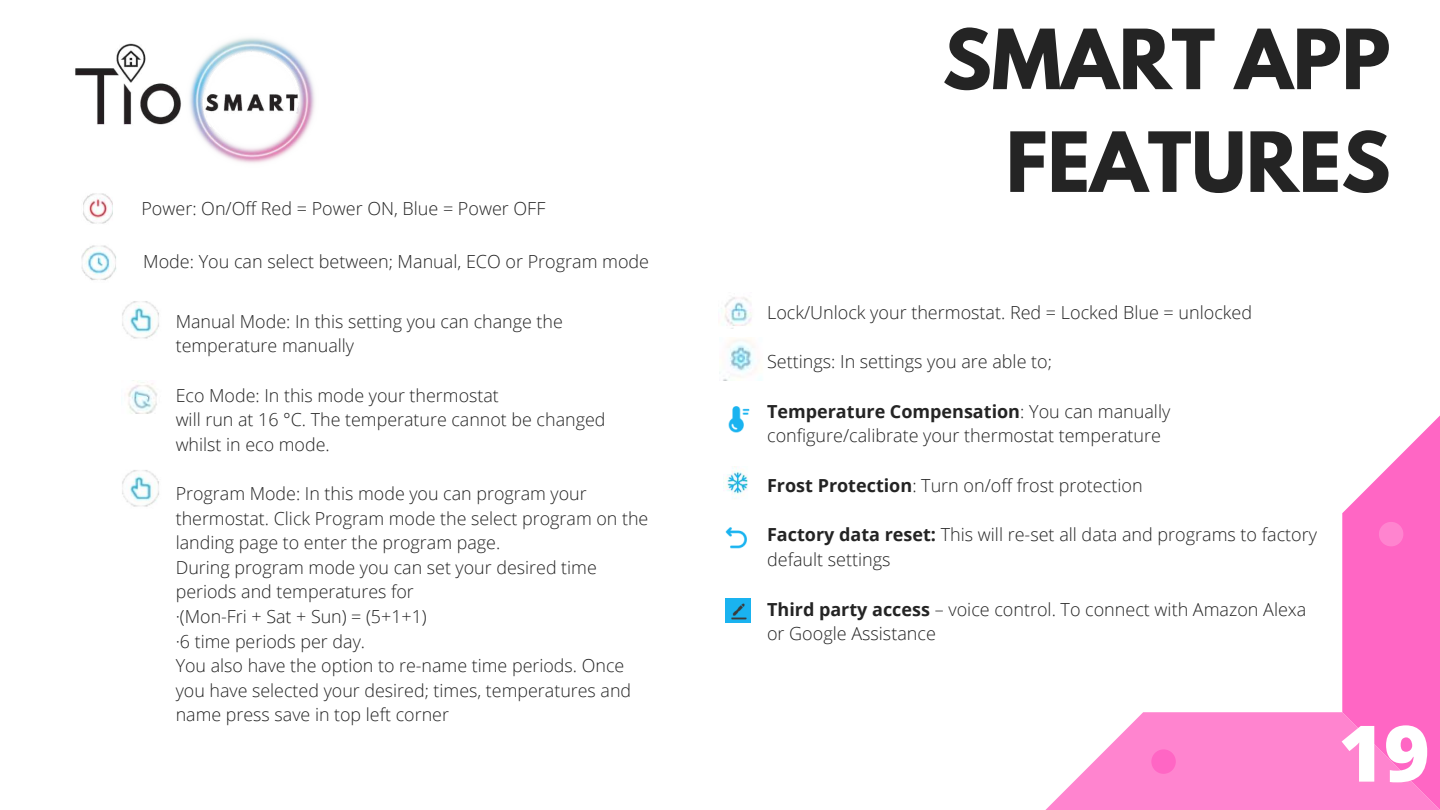
<style>
.page{position:relative;width:1440px;height:810px;background:#fff}
.page>*{position:absolute;margin:0;border:0;box-sizing:border-box;transform-origin:0 0}
.t1{font:800 78px "Open Sans";color:#fff}
.t2{font:700 73.4px/102.8px "League Spartan";color:#242424;text-align:right}
.t3{font:300 18px/24.8px "Open Sans";color:#242424}
.t4{font:300 17.9px/24.6px "Open Sans";color:#242424}
.s1{font-weight:700}
</style>
<div class="page">
<svg style="left:1045px;top:415px;width:395px;height:395px"></svg>
<img style="left:75px;top:37px;width:240px;height:126px">
<img style="left:725px;top:599px;width:25px;height:24px">
<img style="left:728px;top:406px;width:22px;height:27px">
<img style="left:719px;top:339px;width:42px;height:41px">
<img style="left:81px;top:245px;width:36px;height:35px">
<img style="left:122px;top:301px;width:37px;height:38px">
<img style="left:725px;top:527px;width:22px;height:22px">
<img style="left:723px;top:297px;width:29px;height:29px">
<img style="left:83px;top:193px;width:30px;height:31px">
<img style="left:723px;top:466px;width:25px;height:32px">
<img style="left:122px;top:470px;width:37px;height:37px">
<img style="left:127px;top:380px;width:30px;height:34px">
<p class="t3" style="left:141px;top:195px;width:405px">Power: On/Off Red = Power ON, Blue = Power OFF</p>
<p class="t3" style="left:143px;top:249px;width:507px">Mode: You can select between; Manual, ECO or Program mode</p>
<p class="t4" style="left:176px;top:309px;width:389px">Manual Mode: In this setting you can change the temperature manually</p>
<p class="t4" style="left:176px;top:382px;width:431px">Eco Mode: In this mode your thermostat<br>will run at 16 °C. The temperature cannot be changed whilst in eco mode.</p>
<p class="t4" style="left:176px;top:481px;width:474px">Program Mode: In this mode you can program your thermostat. Click Program mode the select program on the landing page to enter the program page.<br>During program mode you can set your desired time periods and temperatures for<br>·(Mon-Fri + Sat + Sun) = (5+1+1)<br>·6 time periods per day.<br>You also have the option to re-name time periods. Once you have selected your desired; times, temperatures and name press save in top left corner</p>
<h2 class="t2" style="left:942px;top:18px;width:450px">SMART APP<br>FEATURES</h2>
<p class="t3" style="left:767px;top:299px;width:487px">Lock/Unlock your thermostat. Red = Locked Blue = unlocked</p>
<p class="t3" style="left:767px;top:349px;width:286px">Settings: In settings you are able to;</p>
<p class="t3" style="left:767px;top:398px;width:405px"><span class="s1">Temperature Compensation</span>: You can manually configure/calibrate your thermostat temperature</p>
<p class="t3" style="left:767px;top:472px;width:377px"><span class="s1">Frost Protection</span>: Turn on/off frost protection</p>
<p class="t3" style="left:767px;top:522px;width:551px"><span class="s1">Factory data reset:</span> This will re-set all data and programs to factory default settings</p>
<p class="t3" style="left:767px;top:596px;width:541px"><span class="s1">Third party access</span> – voice control. To connect with Amazon Alexa or Google Assistance</p>
<h1 class="t1" style="left:1338px;top:698px;width:93px">19</h1>
</div>
